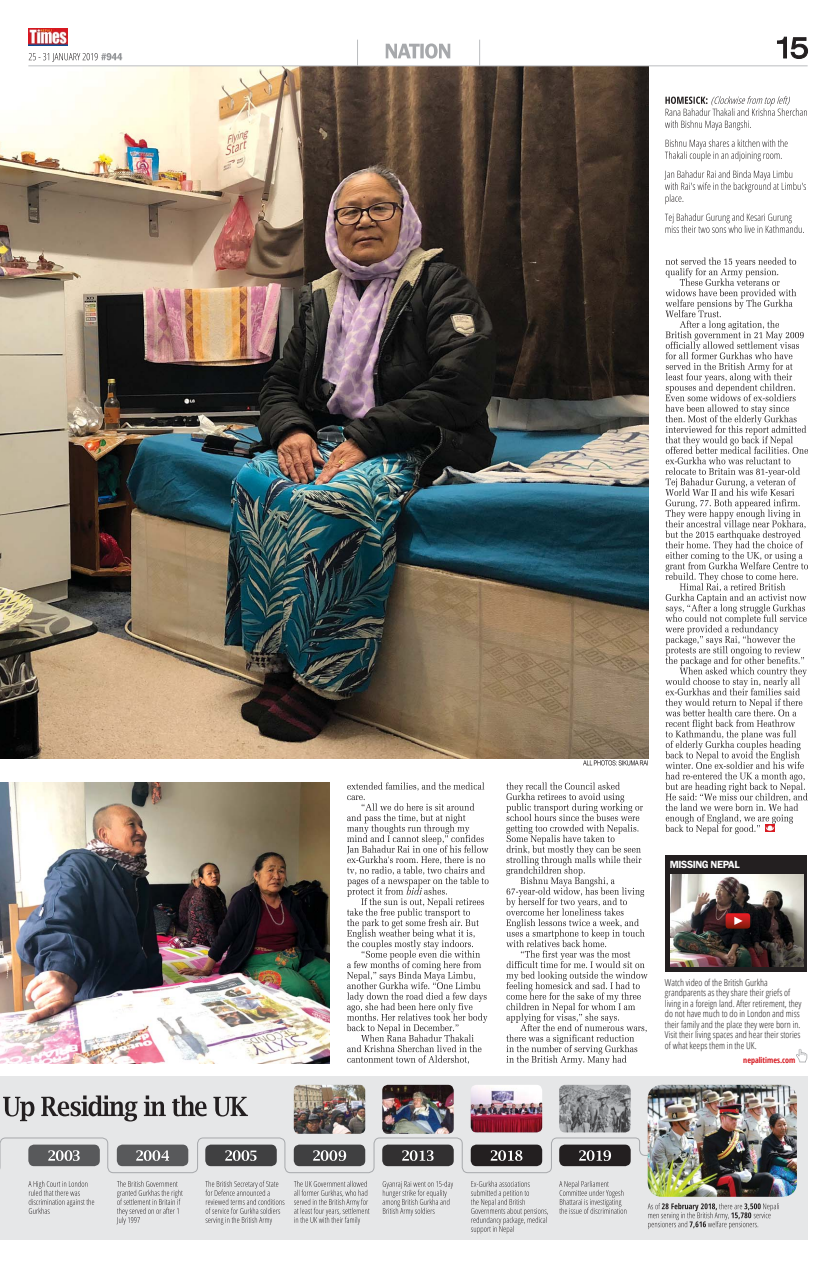
<style>
.page{position:relative;width:836px;height:1268px;background:#fff}
.page>*{position:absolute;margin:0;border:0;box-sizing:border-box;transform-origin:0 0}
.t1{font:600 10.6px "Franklin Gothic";letter-spacing:-.04em;color:#fff}
.t2{font:300 condensed 9.5px/10.5px "Open Sans";color:#231f20}
.t3{font:700 condensed 8px "Open Sans";color:#d71920}
</style>
<div class="page">
<div style="left:0;top:1075px;width:807px;height:164px;background:#e6e7e8"></div>
<img style="left:0;top:67px;width:648px;height:691px">
<div style="left:665px;top:855px;width:142px;height:116px;background:#231f20"></div>
<img style="left:670px;top:874px;width:133px;height:92px">
<svg style="left:725px;top:913px;width:25px;height:15px"></svg>
<svg style="left:734px;top:916px;width:8px;height:9px"></svg>
<svg style="left:796px;top:1049px;width:11px;height:13px"></svg>
<svg style="left:347px;top:782px;width:141px;height:282px"></svg>
<img style="left:0;top:782px;width:330px;height:281px">
<svg style="left:506px;top:782px;width:141px;height:283px"></svg>
<svg style="left:583px;top:760px;width:65px;height:5px"></svg>
<svg style="left:665px;top:213px;width:137px;height:20px"></svg>
<svg style="left:664px;top:170px;width:142px;height:34px"></svg>
<svg style="left:665px;top:139px;width:122px;height:22px"></svg>
<svg style="left:665px;top:96px;width:142px;height:34px"></svg>
<img style="left:28px;top:28px;width:39px;height:18px">
<svg style="left:29px;top:53px;width:93px;height:9px"></svg>
<hr style="left:28px;top:66px;width:779px;height:1px;background:#bbbdc0">
<svg style="left:777px;top:37px;width:30px;height:22px"></svg>
<svg style="left:386px;top:43px;width:64px;height:16px"></svg>
<svg style="left:357px;top:40px;width:1px;height:26px"></svg>
<svg style="left:479px;top:40px;width:1px;height:26px"></svg>
<svg style="left:3px;top:1095px;width:245px;height:26px"></svg>
<svg style="left:28px;top:1180px;width:66px;height:34px"></svg>
<svg style="left:116px;top:1180px;width:67px;height:44px"></svg>
<svg style="left:205px;top:1180px;width:79px;height:44px"></svg>
<svg style="left:294px;top:1180px;width:75px;height:44px"></svg>
<svg style="left:382px;top:1180px;width:71px;height:35px"></svg>
<svg style="left:471px;top:1180px;width:77px;height:53px"></svg>
<svg style="left:559px;top:1180px;width:67px;height:34px"></svg>
<svg style="left:647px;top:1203px;width:132px;height:26px"></svg>
<svg style="left:0;top:1137px;width:647px;height:36px"></svg>
<img style="left:382px;top:1085px;width:72px;height:48px;border-radius:6px">
<img style="left:294px;top:1085px;width:71px;height:48px;border-radius:6px">
<img style="left:471px;top:1085px;width:71px;height:47px;border-radius:6px">
<img style="left:559px;top:1085px;width:71px;height:47px;border-radius:6px">
<img style="left:647px;top:1085px;width:150px;height:111px;border-radius:14px">
<svg style="left:665px;top:257px;width:143px;height:577px"></svg>
<p class="t1" style="left:670px;top:858px;width:71px">MISSING NEPAL</p>
<p class="t2" style="left:665px;top:976px;width:138px">Watch video of the British Gurkha grandparents as they share their griefs of living in a foreign land. After retirement, they do not have much to do in London and miss their family and the place they were born in.<br>Visit their living spaces and hear their stories of what keeps them in the UK.</p>
<p class="t3" style="left:743px;top:1054px;width:53px">nepalitimes.com</p>
</div>
